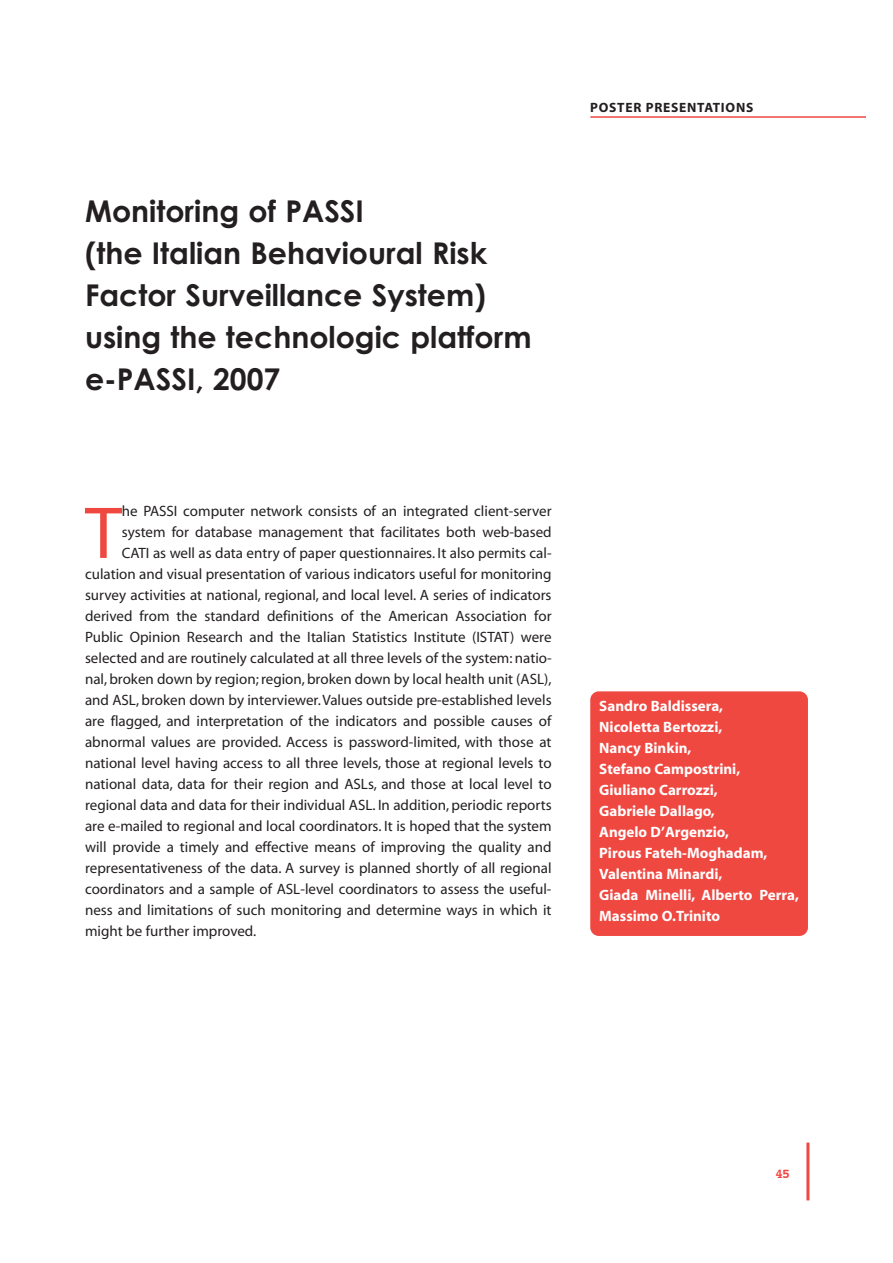
<style>
.page{position:relative;width:893px;height:1263px;background:#fff}
.page>*{position:absolute;margin:0;border:0;box-sizing:border-box;transform-origin:0 0}
.t1{font:74.1px "Myriad";color:#ef4841}
.t2{font:700 30px/42px "Century Gothic";color:#231f20}
.t3{font:15px "Myriad";color:#231f20}
.t4{font:700 15px/21px "Myriad";color:#fff}
.t5{font:700 13.5px "Myriad";letter-spacing:.055em;color:#231f20}
.t6{font:700 13.5px "Courier";color:#ef4841}
</style>
<div class="page">
<div style="left:590px;top:691px;width:218px;height:245px;background:#ef4841;border-radius:9px"></div>
<hr style="left:590px;top:116px;width:276px;height:2px;background:#ef4841">
<hr style="left:806px;top:1142px;width:3px;height:58px;background:#ef4841">
<h2 class="t2" style="left:85px;top:193px;width:448px">Monitoring of PASSI<br>(the Italian Behavioural Risk<br>Factor Surveillance System) using the technologic platform e-PASSI, 2007</h2>
<p class="t5" style="left:590px;top:102px;width:165px">POSTER PRESENTATIONS</p>
<h1 class="t1" style="left:85px;top:505px;width:38px">T</h1>
<p class="t3" style="left:122px;top:505px;width:431px">he PASSI computer network consists of an integrated client-server</p>
<p class="t3" style="left:122px;top:526px;width:431px">system for database management that facilitates both web-based</p>
<p class="t3" style="left:122px;top:547px;width:431px">CATI as well as data entry of paper questionnaires. It also permits cal-</p>
<p class="t3" style="left:85px;top:568px;width:468px">culation and visual presentation of various indicators useful for monitoring</p>
<p class="t3" style="left:85px;top:589px;width:468px">survey activities at national, regional, and local level. A series of indicators</p>
<p class="t3" style="left:85px;top:610px;width:468px">derived from the standard definitions of the American Association for</p>
<p class="t3" style="left:85px;top:631px;width:468px">Public Opinion Research and the Italian Statistics Institute (ISTAT) were</p>
<p class="t3" style="left:85px;top:652px;width:468px">selected and are routinely calculated at all three levels of the system: natio-</p>
<p class="t3" style="left:85px;top:673px;width:468px">nal, broken down by region; region, broken down by local health unit (ASL),</p>
<p class="t3" style="left:85px;top:694px;width:468px">and ASL, broken down by interviewer. Values outside pre-established levels</p>
<p class="t3" style="left:85px;top:715px;width:468px">are flagged, and interpretation of the indicators and possible causes of</p>
<p class="t3" style="left:85px;top:736px;width:468px">abnormal values are provided. Access is password-limited, with those at</p>
<p class="t3" style="left:85px;top:757px;width:468px">national level having access to all three levels, those at regional levels to</p>
<p class="t3" style="left:85px;top:778px;width:468px">national data, data for their region and ASLs, and those at local level to</p>
<p class="t3" style="left:85px;top:799px;width:468px">regional data and data for their individual ASL. In addition, periodic reports</p>
<p class="t3" style="left:85px;top:820px;width:468px">are e-mailed to regional and local coordinators. It is hoped that the system</p>
<p class="t3" style="left:85px;top:841px;width:468px">will provide a timely and effective means of improving the quality and</p>
<p class="t3" style="left:85px;top:862px;width:468px">representativeness of the data. A survey is planned shortly of all regional</p>
<p class="t3" style="left:85px;top:883px;width:468px">coordinators and a sample of ASL-level coordinators to assess the useful-</p>
<p class="t3" style="left:85px;top:904px;width:468px">ness and limitations of such monitoring and determine ways in which it</p>
<p class="t3" style="left:85px;top:925px;width:173px">might be further improved.</p>
<p class="t4" style="left:599px;top:697px;width:201px">Sandro Baldissera,<br>Nicoletta Bertozzi,<br>Nancy Binkin,<br>Stefano Campostrini,<br>Giuliano Carrozzi,<br>Gabriele Dallago,<br>Angelo D’Argenzio,<br>Pirous Fateh-Moghadam,<br>Valentina Minardi,<br>Giada Minelli, Alberto Perra,<br>Massimo O.Trinito</p>
<p class="t6" style="left:775px;top:1167px;width:16px">45</p>
</div>
